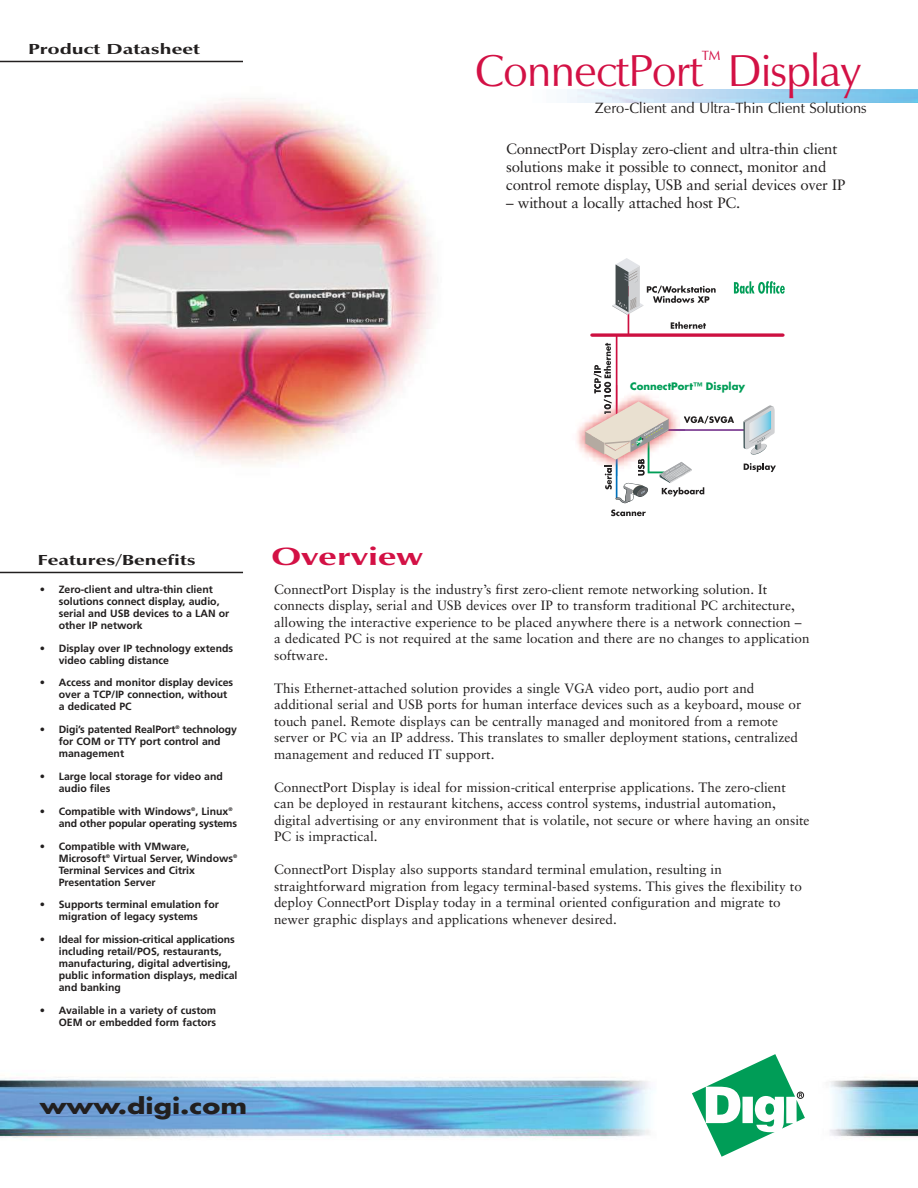
<style>
.page{position:relative;width:918px;height:1188px;background:#fff}
.page>*{position:absolute;margin:0;border:0;box-sizing:border-box;transform-origin:0 0}
.t1{font:45px "Eterna";letter-spacing:-.015em;color:#d31145}
.t2{font:700 25.2px "Eterna";color:#d31145;scale:1.43 1}
.t3{font:700 21.6px "Futura";color:#221f1f;scale:1.25 1}
.t4{font:15px/18px "Sabon";letter-spacing:-.015em;color:#221f1f}
.t5{font:15px "Eterna";color:#221f1f}
.t6{font:700 14.7px "Eterna";color:#221f1f;scale:1.43 1}
.t7{font:13.5px/16.5px "Sabon";color:#221f1f}
.t8{font:13.5px "Eterna";color:#d31145}
.t9{font:700 10.5px/12px "Frutiger";color:#221f1f}
.t10{font:700 10.05px "Futura";color:#009d57}
</style>
<div class="page">
<img style="left:0;top:1076px;width:918px;height:63px">
<img style="left:0;top:60px;width:435px;height:405px">
<hr style="left:0;top:572px;width:243px;height:1px;background:#221f1f">
<hr style="left:0;top:61px;width:243px;height:1px;background:#221f1f">
<hr style="left:628px;top:287px;width:1px;height:48px;background:#cd1041">
<hr style="left:616px;top:336px;width:1px;height:113px;background:#cd1041">
<hr style="left:659px;top:429px;width:100px;height:2px;background:#79388f">
<svg style="left:592px;top:333px;width:191px;height:4px"></svg>
<svg style="left:734px;top:281px;width:51px;height:13px"></svg>
<svg style="left:611px;top:510px;width:35px;height:6px"></svg>
<svg style="left:612px;top:258px;width:104px;height:57px"></svg>
<svg style="left:671px;top:322px;width:35px;height:7px"></svg>
<svg style="left:744px;top:463px;width:32px;height:9px"></svg>
<svg style="left:743px;top:405px;width:32px;height:50px"></svg>
<img style="left:576px;top:426px;width:5px;height:26px">
<svg style="left:581px;top:343px;width:153px;height:160px"></svg>
<img style="left:567px;top:90px;width:351px;height:13px">
<svg style="left:692px;top:1054px;width:113px;height:103px"></svg>
<div style="left:797px;top:1092px;width:7px;height:7px;border:1px solid #221f1f;border-radius:50%"></div>
<p class="t6" style="left:28px;top:43px;width:122px">Product Datasheet</p>
<h1 class="t1" style="left:475px;top:52px;width:229px">ConnectPort</h1>
<p class="t8" style="left:702px;top:50px;width:20px">TM</p>
<h1 class="t1" style="left:728px;top:52px;width:135px">Display</h1>
<p class="t5" style="left:595px;top:102px;width:273px">Zero-Client and Ultra-Thin Client Solutions</p>
<p class="t4" style="left:506px;top:141px;width:341px">ConnectPort Display zero-client and ultra-thin client solutions make it possible to connect, monitor and control remote display, USB and serial devices over IP</p>
<p class="t4" style="left:506px;top:195px;width:236px">– without a locally attached host PC.</p>
<p class="t10" style="left:630px;top:382px;width:117px">ConnectPort™ Display</p>
<p class="t6" style="left:38px;top:554px;width:112px">Features/Benefits</p>
<p class="t9" style="left:59px;top:584px;width:172px;text-indent:-19px">• Zero-client and ultra-thin client solutions connect display, audio, serial and USB devices to a LAN or other IP network</p>
<p class="t9" style="left:59px;top:643px;width:176px;text-indent:-19px">• Display over IP technology extends video cabling distance</p>
<p class="t9" style="left:59px;top:677px;width:176px;text-indent:-19px">• Access and monitor display devices over a TCP/IP connection, without a dedicated PC</p>
<p class="t9" style="left:59px;top:724px;width:180px;text-indent:-19px">• Digi’s patented RealPort<sup>®</sup> technology for COM or TTY port control and management</p>
<p class="t9" style="left:59px;top:771px;width:166px;text-indent:-19px">• Large local storage for video and audio files</p>
<p class="t9" style="left:59px;top:806px;width:180px;text-indent:-19px">• Compatible with Windows<sup>®</sup>, Linux<sup>® </sup>and other popular operating systems</p>
<p class="t9" style="left:59px;top:841px;width:180px;text-indent:-19px">• Compatible with VMware,<br>Microsoft<sup>®</sup> Virtual Server, Windows<sup>®<br></sup>Terminal Services and Citrix<br>Presentation Server</p>
<p class="t9" style="left:40px;top:899px;width:180px;text-align:center">• Supports terminal emulation for migration of legacy systems</p>
<p class="t9" style="left:59px;top:934px;width:180px;text-indent:-19px">• Ideal for mission-critical applications including retail/POS, restaurants, manufacturing, digital advertising, public information displays, medical and banking</p>
<p class="t9" style="left:40px;top:1005px;width:178px;text-align:right">• Available in a variety of custom<br>OEM or embedded form factors</p>
<h2 class="t2" style="left:272px;top:546px;width:107px">Overview</h2>
<p class="t7" style="left:274px;top:582px;width:537px">ConnectPort Display is the industry’s first zero-client remote networking solution. It connects display, serial and USB devices over IP to transform traditional PC architecture, allowing the interactive experience to be placed anywhere there is a network connection – a dedicated PC is not required at the same location and there are no changes to application software.</p>
<p class="t7" style="left:274px;top:681px;width:529px">This Ethernet-attached solution provides a single VGA video port, audio port and additional serial and USB ports for human interface devices such as a keyboard, mouse or touch panel. Remote displays can be centrally managed and monitored from a remote server or PC via an IP address. This translates to smaller deployment stations, centralized management and reduced IT support.</p>
<p class="t7" style="left:274px;top:780px;width:537px">ConnectPort Display is ideal for mission-critical enterprise applications. The zero-client<br>can be deployed in restaurant kitchens, access control systems, industrial automation, digital advertising or any environment that is volatile, not secure or where having an onsite PC is impractical.</p>
<p class="t7" style="left:274px;top:862px;width:529px">ConnectPort Display also supports standard terminal emulation, resulting in straightforward migration from legacy terminal-based systems. This gives the flexibility to deploy ConnectPort Display today in a terminal oriented configuration and migrate to newer graphic displays and applications whenever desired.</p>
<h3 class="t3" style="left:40px;top:1096px;width:167px">www.digi.com</h3>
</div>
